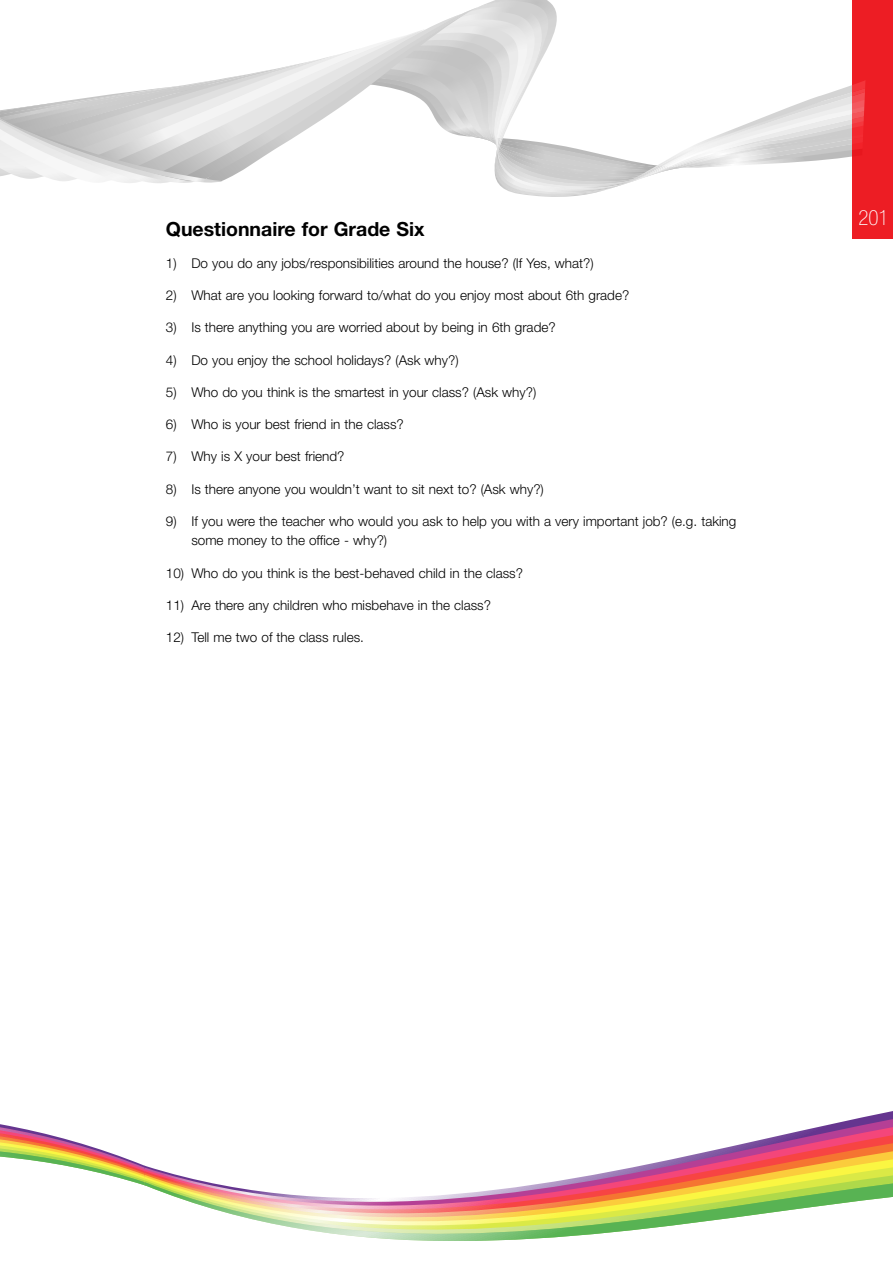
<style>
.page{position:relative;width:893px;height:1263px;background:#fff}
.page>*{position:absolute;margin:0;border:0;box-sizing:border-box;transform-origin:0 0}
.t1{font:100 condensed 21px "Helvetica Neue";color:#fff}
.t2{font:700 19.5px "Helvetica Neue";color:#000}
.t3{font:300 13.5px/19.5px "Helvetica Neue";color:#000}
</style>
<div class="page">
<div style="left:852px;top:0;width:41px;height:239px;background:#ed1d24"></div>
<svg style="left:0;top:0;width:865px;height:197px"></svg>
<svg style="left:0;top:1124px;width:144px;height:61px"></svg>
<svg style="left:818px;top:1119px;width:75px;height:8px"></svg>
<svg style="left:782px;top:1127px;width:111px;height:8px"></svg>
<svg style="left:747px;top:1135px;width:146px;height:8px"></svg>
<svg style="left:710px;top:1143px;width:183px;height:8px"></svg>
<svg style="left:674px;top:1151px;width:219px;height:8px;background:#dd6d70"></svg>
<svg style="left:144px;top:1159px;width:749px;height:8px"></svg>
<svg style="left:144px;top:1167px;width:749px;height:8px"></svg>
<svg style="left:144px;top:1175px;width:749px;height:7px"></svg>
<img style="left:144px;top:1182px;width:749px;height:59px">
<h2 class="t2" style="left:166px;top:217px;width:260px">Questionnaire for Grade Six</h2>
<p class="t3" style="left:166px;top:253px;width:429px">1) Do you do any jobs/responsibilities around the house? (If Yes, what?)</p>
<p class="t3" style="left:166px;top:285px;width:465px">2) What are you looking forward to/what do you enjoy most about 6th grade?</p>
<p class="t3" style="left:166px;top:318px;width:391px">3) Is there anything you are worried about by being in 6th grade?</p>
<p class="t3" style="left:166px;top:350px;width:294px">4) Do you enjoy the school holidays? (Ask why?)</p>
<p class="t3" style="left:166px;top:382px;width:372px">5) Who do you think is the smartest in your class? (Ask why?)</p>
<p class="t3" style="left:166px;top:414px;width:239px">6) Who is your best friend in the class?</p>
<p class="t3" style="left:166px;top:447px;width:180px">7) Why is X your best friend?</p>
<p class="t3" style="left:166px;top:479px;width:380px">8) Is there anyone you wouldn’t want to sit next to? (Ask why?)</p>
<p class="t3" style="left:191px;top:511px;width:546px;text-indent:-26px">9) If you were the teacher who would you ask to help you with a very important job? (e.g. taking some money to the office - why?)</p>
<p class="t3" style="left:166px;top:563px;width:359px">10) Who do you think is the best-behaved child in the class?</p>
<p class="t3" style="left:166px;top:595px;width:327px">11) Are there any children who misbehave in the class?</p>
<p class="t3" style="left:166px;top:627px;width:200px">12) Tell me two of the class rules.</p>
<h1 class="t1" style="left:858px;top:206px;width:32px">201</h1>
</div>
